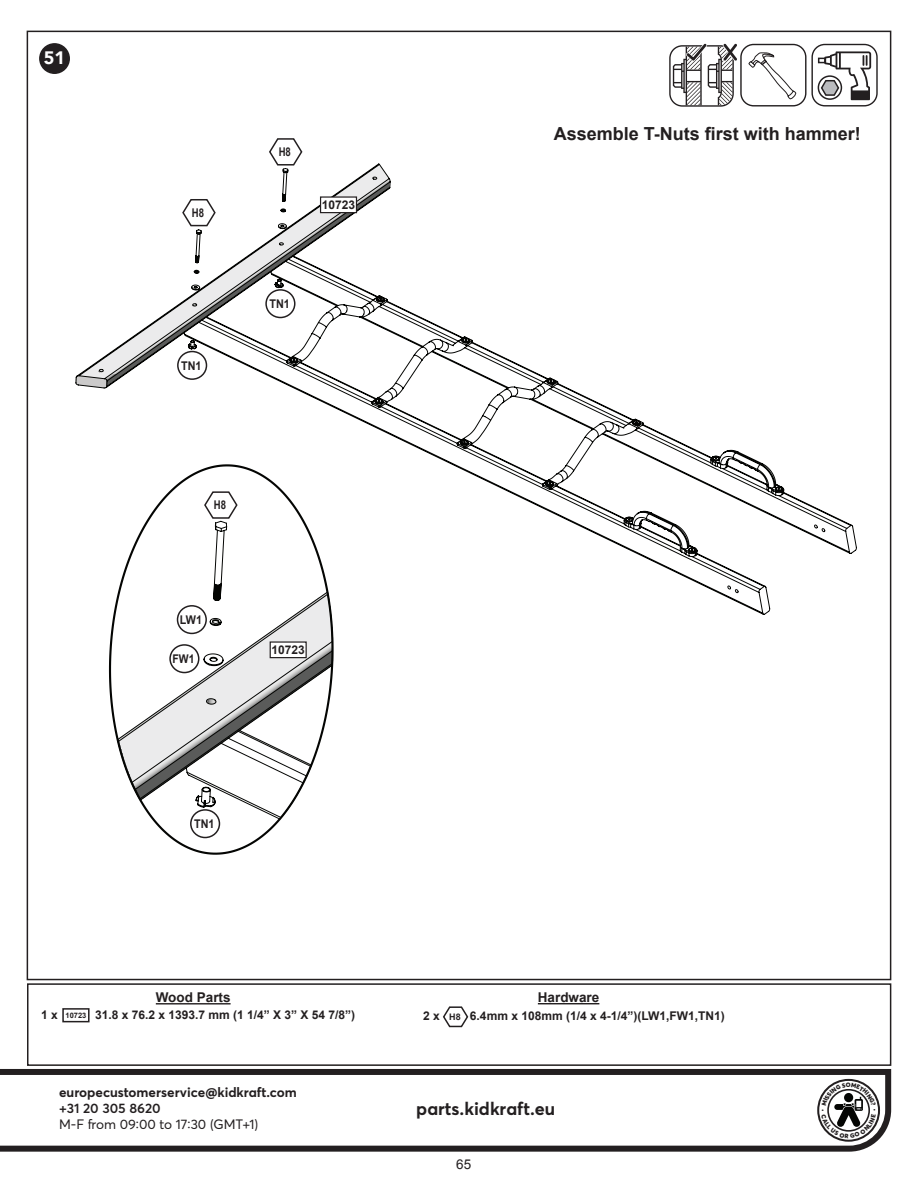
<style>
.page{position:relative;width:918px;height:1188px;background:#fff}
.page>*{position:absolute;margin:0;border:0;box-sizing:border-box;transform-origin:0 0}
.t1{font:700 18px "Arial";color:#231f20}
.t2{font:700 18px "Averta";color:#231f20}
.t3{font:900 18px "Avenir";color:#fff}
.t4{font:700 13.5px "Averta";color:#231f20}
.t5{font:13.5px "Averta";color:#231f20}
.t6{font:700 13.5px "Arial";color:#231f20}
.t7{font:600 13.5px "Averta";color:#231f20}
.t8{font:13.5px "Arial";color:#231f20}
.t9{font:700 12px "Arial";color:#231f20}
.t10{font:700 12px "Arial";color:#231f20;scale:.9 1}
.t11{font:700 12px "Arial";color:#231f20;scale:.8 1}
.t12{font:700 12px "Arial";color:#231f20;scale:.87 1}
.t13{font:700 9px "Arial";color:#231f20}
.s1{font-size:7.5px}
</style>
<div class="page">
<div style="left:27px;top:983px;width:864px;height:83px;border:2px solid #231f20"></div>
<svg style="left:0;top:1069px;width:891px;height:83px"></svg>
<div style="left:817px;top:1079px;width:63px;height:63px;border:2px solid #231f20;border-radius:50%"></div>
<hr style="left:538px;top:1003px;width:61px;height:1px;background:#231f20">
<hr style="left:156px;top:1003px;width:75px;height:2px;background:#231f20">
<div style="left:62px;top:1008px;width:28px;height:14px;border:2px solid #231f20"></div>
<svg style="left:39px;top:43px;width:31px;height:31px"></svg>
<svg style="left:443px;top:1006px;width:26px;height:22px"></svg>
<svg style="left:108px;top:615px;width:173px;height:240px"></svg>
<hr style="left:47px;top:123px;width:826px;height:1px;background:#c0bfbf">
<hr style="left:47px;top:123px;width:1px;height:823px;background:#c0bfbf">
<hr style="left:47px;top:954px;width:826px;height:1px;background:#c0bfbf">
<hr style="left:891px;top:123px;width:1px;height:823px;background:#c0bfbf">
<svg style="left:75px;top:163px;width:782px;height:452px"></svg>
<svg style="left:117px;top:520px;width:217px;height:300px"></svg>
<svg style="left:203px;top:490px;width:35px;height:29px"></svg>
<svg style="left:181px;top:198px;width:36px;height:29px"></svg>
<svg style="left:268px;top:138px;width:35px;height:28px"></svg>
<div style="left:178px;top:606px;width:28px;height:27px;background:#fff;border-radius:50%"></div>
<div style="left:177px;top:605px;width:30px;height:29px;border:2px solid #231f20;border-radius:50%"></div>
<div style="left:170px;top:645px;width:29px;height:28px;background:#fff;border-radius:50%"></div>
<div style="left:169px;top:644px;width:30px;height:29px;border:2px solid #231f20;border-radius:50%"></div>
<div style="left:191px;top:810px;width:28px;height:28px;background:#fff;border-radius:50%"></div>
<div style="left:190px;top:809px;width:30px;height:29px;border:2px solid #231f20;border-radius:50%"></div>
<div style="left:178px;top:352px;width:28px;height:27px;background:#fff;border-radius:50%"></div>
<div style="left:177px;top:351px;width:30px;height:29px;border:2px solid #231f20;border-radius:50%"></div>
<div style="left:266px;top:290px;width:29px;height:28px;background:#fff;border-radius:50%"></div>
<div style="left:265px;top:289px;width:31px;height:29px;border:2px solid #231f20;border-radius:50%"></div>
<svg style="left:319px;top:196px;width:39px;height:18px"></svg>
<svg style="left:269px;top:641px;width:38px;height:18px"></svg>
<svg style="left:669px;top:43px;width:209px;height:64px"></svg>
<svg style="left:821px;top:1083px;width:55px;height:55px"></svg>
<h1 class="t3" style="left:44px;top:43px;width:23px">51</h1>
<p class="t11" style="left:192px;top:205px;width:17px">H8</p>
<p class="t10" style="left:181px;top:358px;width:24px">TN1</p>
<p class="t11" style="left:279px;top:144px;width:17px">H8</p>
<p class="t9" style="left:322px;top:197px;width:35px">10723</p>
<p class="t10" style="left:269px;top:296px;width:24px">TN1</p>
<p class="t11" style="left:214px;top:497px;width:17px">H8</p>
<p class="t10" style="left:180px;top:612px;width:26px">LW1</p>
<p class="t12" style="left:173px;top:651px;width:27px">FW1</p>
<p class="t9" style="left:271px;top:642px;width:35px">10723</p>
<p class="t10" style="left:194px;top:816px;width:24px">TN1</p>
<h1 class="t1" style="left:554px;top:122px;width:309px">Assemble T-Nuts first with hammer!</h1>
<p class="t6" style="left:156px;top:989px;width:76px">Wood Parts</p>
<p class="t6" style="left:538px;top:989px;width:63px">Hardware</p>
<p class="t9" style="left:41px;top:1007px;width:316px">1 x <span class="s1">10723</span> 31.8 x 76.2 x 1393.7 mm (1 1/4” X 3” X 54 7/8”)</p>
<p class="t9" style="left:423px;top:1008px;width:18px">2 x</p>
<p class="t9" style="left:470px;top:1008px;width:256px">6.4mm x 108mm (1/4 x 4-1/4”)(LW1,FW1,TN1)</p>
<p class="t13" style="left:449px;top:1011px;width:13px">H8</p>
<p class="t4" style="left:59px;top:1082px;width:239px">europecustomerservice@kidkraft.com</p>
<p class="t7" style="left:59px;top:1099px;width:103px">+31 20 305 8620</p>
<p class="t5" style="left:59px;top:1115px;width:201px">M-F from 09:00 to 17:30 (GMT+1)</p>
<h1 class="t2" style="left:416px;top:1096px;width:140px">parts.kidkraft.eu</h1>
<p class="t8" style="left:456px;top:1155px;width:17px">65</p>
</div>
